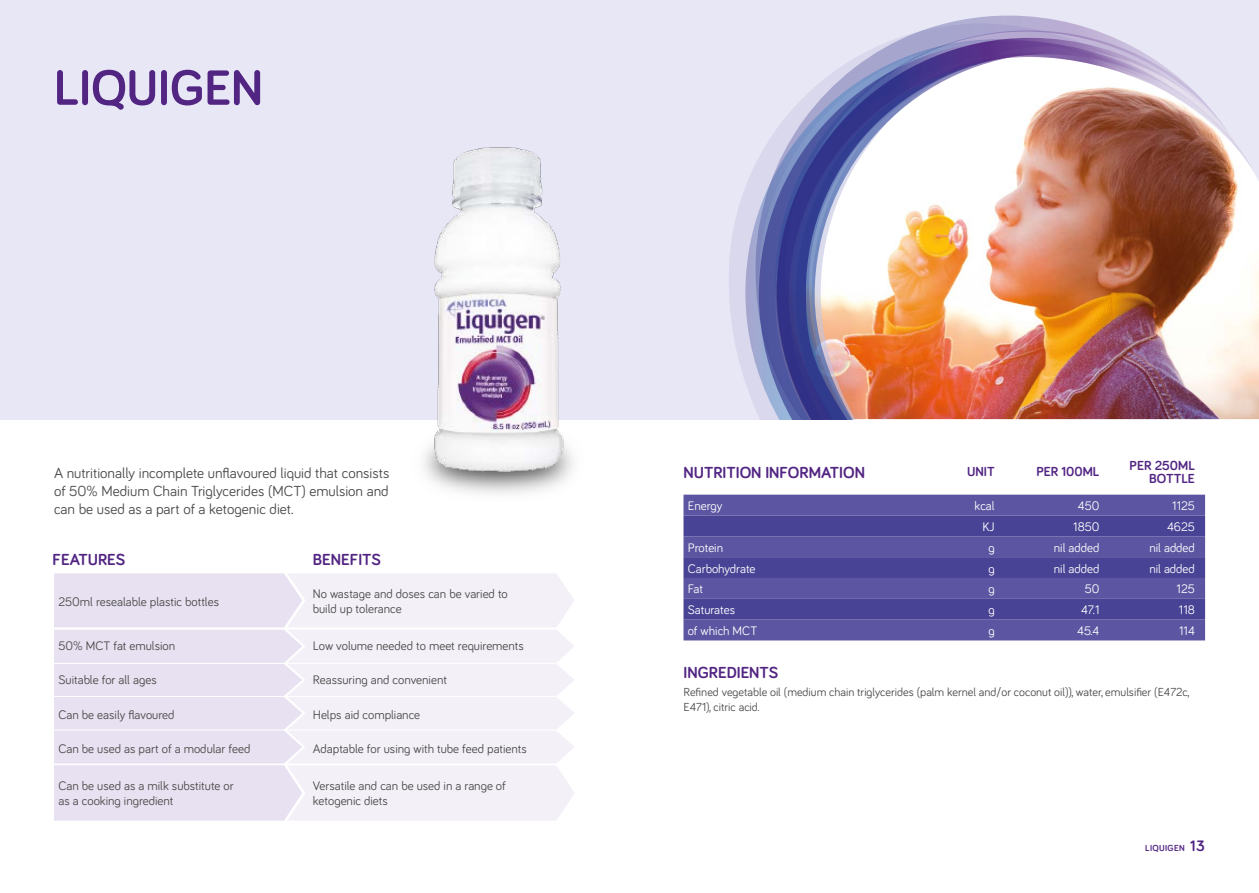
<style>
.page{position:relative;width:1259px;height:893px;background:#fff}
.page>*{position:absolute;margin:0;border:0;box-sizing:border-box;transform-origin:0 0}
.t1{font:700 51px "Bariol";color:#522583}
.t2{font:700 16.5px "Bariol";color:#522583}
.t3{font:15px/18px "Bariol";color:#4a4a49;text-align:justify}
.t4{font:700 13.5px/13.5px "Bariol";color:#522583;text-align:right}
.t5{font:12.75px/15.3px "Bariol";color:#4a4a49}
.t6{font:12.75px "Bariol";color:#fff}
.t7{font:12px/14.4px "Bariol";color:#4a4a49}
.t8{font:700 9px "Bariol";letter-spacing:.04em;color:#522583}
.s1{font-size:15.6px}
</style>
<div class="page">
<div style="left:0;top:0;width:1259px;height:419px;background:#e8e7f5"></div>
<svg style="left:729px;top:190px;width:16px;height:190px;fill:#dad8ed"></svg>
<svg style="left:755px;top:16px;width:359px;height:403px"></svg>
<img style="left:776px;top:38px;width:478px;height:381px">
<img style="left:792px;top:59px;width:204px;height:360px">
<svg style="left:54px;top:573px;width:520px;height:248px"></svg>
<img style="left:390px;top:147px;width:212px;height:347px">
<div style="left:683px;top:495px;width:522px;height:145px;background:#5c55a1"></div>
<svg style="left:683px;top:515px;width:522px;height:105px;background:#524c9a"></svg>
<h1 class="t1" style="left:54px;top:53px;width:210px">LIQUIGEN</h1>
<p class="t3" style="left:54px;top:463px;width:337px">A nutritionally incomplete unflavoured liquid that consists of 50% Medium Chain Triglycerides (MCT) emulsion and can be used as a part of a ketogenic diet.</p>
<p class="t2" style="left:53px;top:548px;width:74px">FEATURES</p>
<p class="t2" style="left:313px;top:548px;width:70px">BENEFITS</p>
<p class="t5" style="left:58px;top:593px;width:162px">250ml resealable plastic bottles</p>
<p class="t5" style="left:313px;top:586px;width:196px">No wastage and doses can be varied to build up tolerance</p>
<p class="t5" style="left:58px;top:638px;width:118px">50% MCT fat emulsion</p>
<p class="t5" style="left:313px;top:638px;width:212px">Low volume needed to meet requirements</p>
<p class="t5" style="left:58px;top:672px;width:100px">Suitable for all ages</p>
<p class="t5" style="left:313px;top:672px;width:136px">Reassuring and convenient</p>
<p class="t5" style="left:58px;top:706px;width:118px">Can be easily flavoured</p>
<p class="t5" style="left:313px;top:706px;width:109px">Helps aid compliance</p>
<p class="t5" style="left:58px;top:740px;width:193px">Can be used as part of a modular feed</p>
<p class="t5" style="left:313px;top:740px;width:216px">Adaptable for using with tube feed patients</p>
<p class="t5" style="left:58px;top:777px;width:177px">Can be used as a milk substitute or as a cooking ingredient</p>
<p class="t5" style="left:313px;top:777px;width:195px">Versatile and can be used in a range of ketogenic diets</p>
<p class="t2" style="left:683px;top:461px;width:183px">NUTRITION INFORMATION</p>
<p class="t4" style="left:967px;top:465px;width:29px">UNIT</p>
<p class="t4" style="left:1036px;top:465px;width:65px">PER 100ML</p>
<p class="t4" style="left:1129px;top:458px;width:67px">PER 250ML<br>BOTTLE</p>
<p class="t6" style="left:688px;top:497px;width:36px">Energy</p>
<p class="t6" style="left:974px;top:497px;width:22px">kcal</p>
<p class="t6" style="left:1078px;top:497px;width:23px">450</p>
<p class="t6" style="left:1172px;top:497px;width:24px">1125</p>
<p class="t6" style="left:982px;top:518px;width:14px">KJ</p>
<p class="t6" style="left:1073px;top:518px;width:28px">1850</p>
<p class="t6" style="left:1167px;top:518px;width:29px">4625</p>
<p class="t6" style="left:688px;top:539px;width:37px">Protein</p>
<p class="t6" style="left:988px;top:539px;width:8px">g</p>
<p class="t6" style="left:1054px;top:539px;width:47px">nil added</p>
<p class="t6" style="left:1149px;top:539px;width:47px">nil added</p>
<p class="t6" style="left:688px;top:560px;width:69px">Carbohydrate</p>
<p class="t6" style="left:988px;top:560px;width:8px">g</p>
<p class="t6" style="left:1054px;top:560px;width:47px">nil added</p>
<p class="t6" style="left:1149px;top:560px;width:47px">nil added</p>
<p class="t6" style="left:687px;top:580px;width:17px">Fat</p>
<p class="t6" style="left:988px;top:580px;width:8px">g</p>
<p class="t6" style="left:1084px;top:580px;width:16px">50</p>
<p class="t6" style="left:1176px;top:580px;width:20px">125</p>
<p class="t6" style="left:687px;top:601px;width:49px">Saturates</p>
<p class="t6" style="left:988px;top:601px;width:8px">g</p>
<p class="t6" style="left:1081px;top:601px;width:20px">47.1</p>
<p class="t6" style="left:1179px;top:601px;width:18px">118</p>
<p class="t6" style="left:687px;top:622px;width:71px">of which MCT</p>
<p class="t6" style="left:988px;top:622px;width:8px">g</p>
<p class="t6" style="left:1077px;top:622px;width:24px">45.4</p>
<p class="t6" style="left:1179px;top:622px;width:17px">114</p>
<p class="t2" style="left:683px;top:661px;width:96px">INGREDIENTS</p>
<p class="t7" style="left:683px;top:684px;width:507px">Refined vegetable oil (medium chain triglycerides (palm kernel and/or coconut oil)), water, emulsifier (E472c,<br>E471), citric acid.</p>
<p class="t8" style="left:1145px;top:842px;width:61px">LIQUIGEN <span class="s1">13</span></p>
</div>
